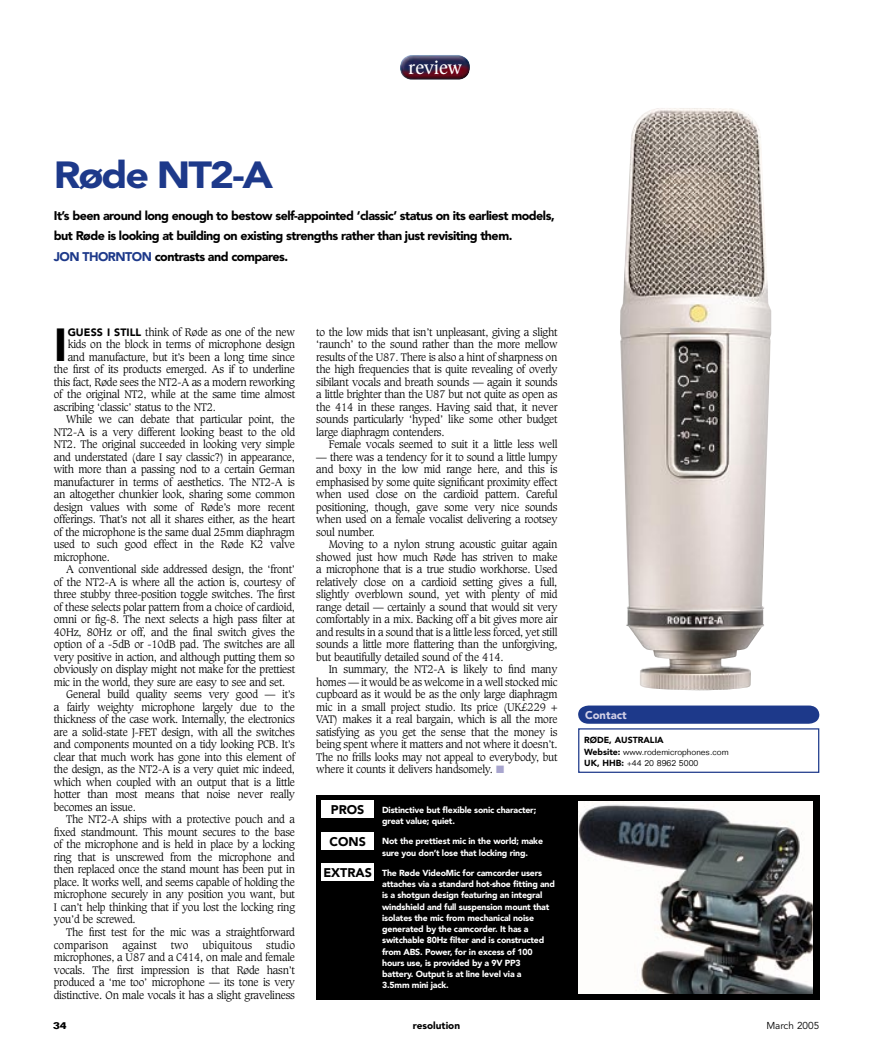
<style>
.page{position:relative;width:869px;height:1053px;background:#fff}
.page>*{position:absolute;margin:0;border:0;box-sizing:border-box;transform-origin:0 0}
.MAIN_First_Paragraph{font:900 45.88px "Avenir";color:#000}
.MAIN_Head{font:900 37.5px "Avenir";letter-spacing:-.05em;color:#1d398a;scale:1.1 1}
.t1{font:17.5px "Caxton";color:#fff}
.MAIN_Standfirst{font:900 12.5px/20px "Avenir";letter-spacing:-.04em;color:#000}
.t2{font:900 11.25px "Avenir";color:#d4d1e7}
.MAIN_Body_Text{font:300 10.62px/12.5px "Caxton";letter-spacing:-.02em;color:#000;text-align:justify}
.MAIN_First_Paragraph-2{font:300 10.62px "Caxton";letter-spacing:-.02em;color:#000}
.MAIN_Body_Text-2{font:300 10.62px "Caxton";letter-spacing:.01em;color:#000}
.t3{font:900 10px "Avenir";color:#000}
.t4{font:10px "Avenir";color:#000}
.t5{font:700 10px "Folio";color:#000}
.PANELETTE_Pro__Con__Extras_Text{font:900 8.75px/11.2px "Avenir";letter-spacing:-.02em;color:#fff}
.REVIEW_Contact_body{font:300 8.75px "Folio";color:#000}
.MAIN_Contact_body{font:900 8.75px "Avenir";color:#000}
.s1{color:#1d398a}
.s2{font-family:"Avenir";font-weight:900}
.s3{color:#a8a5ce}
</style>
<div class="page">
<img style="left:400px;top:55px;width:69px;height:25px">
<div style="left:315px;top:795px;width:504px;height:204px;background:#000"></div>
<div style="left:321px;top:800px;width:52px;height:18px;background:#fff"></div>
<div style="left:321px;top:832px;width:52px;height:18px;background:#fff"></div>
<div style="left:321px;top:863px;width:52px;height:18px;background:#fff"></div>
<img style="left:578px;top:801px;width:234px;height:192px">
<img style="left:620px;top:108px;width:151px;height:582px">
<svg style="left:578px;top:705px;width:241px;height:18px;background:#27418f"></svg>
<h3 class="t1" style="left:408px;top:57px;width:55px">review</h3>
<p class="MAIN_Head" style="left:54px;top:152px;width:201px">Røde NT2-A</p>
<p class="MAIN_Standfirst" style="left:54px;top:206px;width:502px">It’s been around long enough to bestow self-appointed ‘classic’ status on its earliest models, but Røde is looking at building on existing strengths rather than just revisiting them.<br><span class="s1">JON THORNTON</span> contrasts and compares.</p>
<p class="MAIN_First_Paragraph" style="left:54px;top:317px;width:15px">I</p>
<p class="MAIN_First_Paragraph-2" style="left:68px;top:325px;width:229px"><span class="s2">GUESS I STILL</span> think of Røde as one of the new</p>
<p class="MAIN_First_Paragraph-2" style="left:68px;top:338px;width:229px">kids on the block in terms of microphone design</p>
<p class="MAIN_First_Paragraph-2" style="left:68px;top:350px;width:229px">and manufacture, but it’s been a long time since</p>
<p class="MAIN_First_Paragraph-2" style="left:54px;top:363px;width:242px">the first of its products emerged. As if to underline</p>
<p class="MAIN_First_Paragraph-2" style="left:54px;top:375px;width:242px">this fact, Røde sees the NT2-A as a modern reworking</p>
<p class="MAIN_First_Paragraph-2" style="left:54px;top:388px;width:242px">of the original NT2, while at the same time almost</p>
<p class="MAIN_First_Paragraph-2" style="left:54px;top:400px;width:164px">ascribing ‘classic’ status to the NT2.</p>
<p class="MAIN_Body_Text" style="left:54px;top:413px;width:242px;text-indent:12px">While we can debate that particular point, the NT2-A is a very different looking beast to the old NT2. The original succeeded in looking very simple and understated (dare I say classic?) in appearance, with more than a passing nod to a certain German manufacturer in terms of aesthetics. The NT2-A is an altogether chunkier look, sharing some common design values with some of Røde’s more recent offerings. That’s not all it shares either, as the heart of the microphone is the same dual 25mm diaphragm used to such good effect in the Røde K2 valve microphone.</p>
<p class="MAIN_Body_Text" style="left:54px;top:563px;width:242px;text-indent:12px">A conventional side addressed design, the ‘front’ of the NT2-A is where all the action is, courtesy of three stubby three-position toggle switches. The first of these selects polar pattern from a choice of cardioid, omni or fig-8. The next selects a high pass filter at 40Hz, 80Hz or off, and the final switch gives the option of a -5dB or -10dB pad. The switches are all very positive in action, and although putting them so obviously on display might not make for the prettiest mic in the world, they sure are easy to see and set.</p>
<p class="MAIN_Body_Text" style="left:54px;top:688px;width:242px;text-indent:12px">General build quality seems very good — it’s a fairly weighty microphone largely due to the thickness of the case work. Internally, the electronics are a solid-state J-FET design, with all the switches and components mounted on a tidy looking PCB. It’s clear that much work has gone into this element of the design, as the NT2-A is a very quiet mic indeed, which when coupled with an output that is a little hotter than most means that noise never really becomes an issue.</p>
<p class="MAIN_Body_Text" style="left:54px;top:813px;width:242px;text-indent:12px">The NT2-A ships with a protective pouch and a fixed standmount. This mount secures to the base of the microphone and is held in place by a locking ring that is unscrewed from the microphone and then replaced once the stand mount has been put in place. It works well, and seems capable of holding the microphone securely in any position you want, but I can’t help thinking that if you lost the locking ring you’d be screwed.</p>
<p class="MAIN_Body_Text" style="left:54px;top:926px;width:242px;text-indent:12px">The first test for the mic was a straightforward comparison</p>
<p class="MAIN_Body_Text" style="left:54px;top:938px;width:243px;text-indent:212px">studio microphones, a U87 and a C414, on male and female vocals. The first impression is that Røde hasn’t produced a ‘me too’ microphone — its tone is very distinctive. On male vocals it has a slight graveliness</p>
<p class="MAIN_Body_Text-2" style="left:122px;top:938px;width:36px">against</p>
<p class="MAIN_Body_Text" style="left:171px;top:938px;width:19px">two</p>
<p class="MAIN_Body_Text-2" style="left:202px;top:938px;width:51px">ubiquitous</p>
<p class="MAIN_Body_Text" style="left:316px;top:326px;width:242px">to the low mids that isn’t unpleasant, giving a slight ‘raunch’ to the sound rather than the more mellow results of the U87. There is also a hint of sharpness on the high frequencies that is quite revealing of overly sibilant vocals and breath sounds — again it sounds a little brighter than the U87 but not quite as open as the 414 in these ranges. Having said that, it never sounds particularly ‘hyped’ like some other budget large diaphragm contenders.</p>
<p class="MAIN_Body_Text" style="left:328px;top:438px;width:230px">Female vocals seemed to suit it a little less well</p>
<p class="MAIN_Body_Text" style="left:316px;top:451px;width:242px">— there was a tendency for it to sound a little lumpy and boxy in the low mid range here, and this is emphasised by some quite significant proximity effect when used close on the cardioid pattern. Careful positioning, though, gave some very nice sounds when used on a female vocalist delivering a rootsey soul number.</p>
<p class="MAIN_Body_Text" style="left:316px;top:538px;width:242px;text-indent:12px">Moving to a nylon strung acoustic guitar again showed just how much Røde has striven to make a microphone that is a true studio workhorse. Used relatively close on a cardioid setting gives a full, slightly overblown sound, yet with plenty of mid range detail — certainly a sound that would sit very comfortably in a mix. Backing off a bit gives more air and results in a sound that is a little less forced, yet still sounds a little more flattering than the unforgiving, but beautifully detailed sound of the 414.</p>
<p class="MAIN_Body_Text" style="left:316px;top:663px;width:242px;text-indent:12px">In summary, the NT2-A is likely to find many homes — it would be as welcome in a well stocked mic cupboard as it would be as the only large diaphragm mic in a small project studio. Its price (UK£229 + VAT) makes it a real bargain, which is all the more satisfying as you get the sense that the money is being spent where it matters and not where it doesn’t.<br>The no frills looks may not appeal to everybody, but where it counts it delivers handsomely. <span class="s3">■</span></p>
<p class="MAIN_Standfirst" style="left:331px;top:799px;width:35px">PROS</p>
<p class="MAIN_Standfirst" style="left:329px;top:831px;width:38px">CONS</p>
<p class="MAIN_Standfirst" style="left:323px;top:862px;width:50px">EXTRAS</p>
<p class="PANELETTE_Pro__Con__Extras_Text" style="left:382px;top:804px;width:155px">Distinctive but flexible sonic character; great value; quiet.</p>
<p class="PANELETTE_Pro__Con__Extras_Text" style="left:382px;top:835px;width:162px">Not the prettiest mic in the world; make sure you don’t lose that locking ring.</p>
<p class="PANELETTE_Pro__Con__Extras_Text" style="left:382px;top:867px;width:174px">The Røde VideoMic for camcorder users attaches via a standard hot-shoe fitting and is a shotgun design featuring an integral windshield and full suspension mount that isolates the mic from mechanical noise generated by the camcorder. It has a switchable 80Hz filter and is constructed from ABS. Power, for in excess of 100 hours use, is provided by a 9V PP3<br>battery. Output is at line level via a<br>3.5mm mini jack.</p>
<p class="t2" style="left:584px;top:708px;width:43px">Contact</p>
<p class="MAIN_Contact_body" style="left:584px;top:735px;width:81px">RØDE, AUSTRALIA</p>
<p class="REVIEW_Contact_body" style="left:584px;top:746px;width:146px"><span class="s2">Website:</span> www.rodemicrophones.com</p>
<p class="REVIEW_Contact_body" style="left:584px;top:757px;width:116px"><span class="s2">UK, HHB:</span> +44 20 8962 5000</p>
<p class="t5" style="left:53px;top:1019px;width:15px">34</p>
<p class="t3" style="left:412px;top:1019px;width:49px">resolution</p>
<p class="t4" style="left:766px;top:1019px;width:54px">March 2005</p>
</div>
